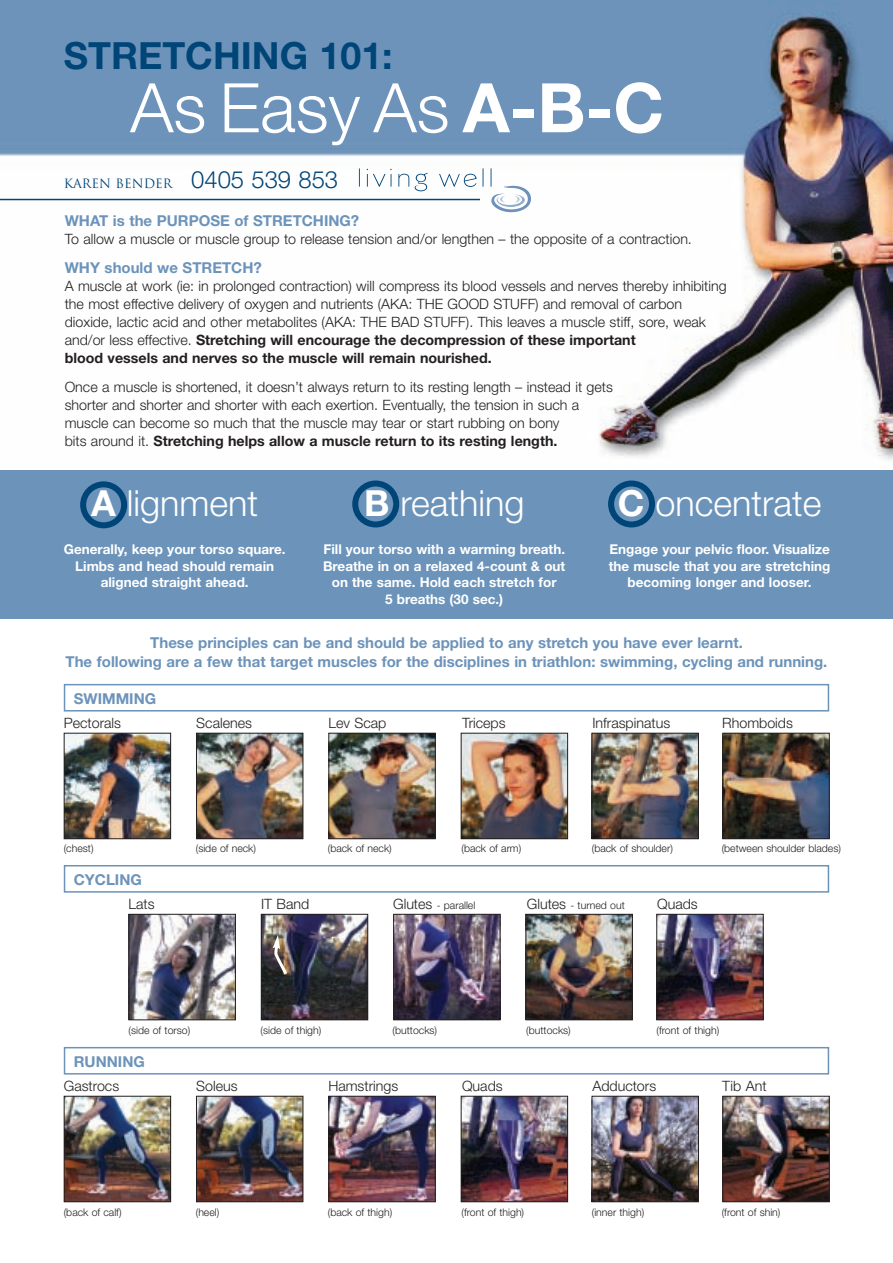
<style>
.page{position:relative;width:893px;height:1263px;background:#fff}
.page>*{position:absolute;margin:0;border:0;box-sizing:border-box;transform-origin:0 0}
.t1{font:300 68.4px "Helvetica Neue";color:#fff}
.t2{font:700 37.5px "Helvetica Neue";color:#004577}
.t3{font:300 36px "Helvetica Neue";color:#fff}
.t4{font:700 15px/18.8px "Helvetica Neue";color:#6c93ba;text-align:center}
.t5{font:300 14.25px/18px "Helvetica Neue";color:#231f20}
.t6{font:700 13.5px/16.5px "Helvetica Neue";color:#fff;text-align:center}
.t7{font:12.6px "Trajan";color:#004577}
.t8{font:300 10.5px "Helvetica Neue";color:#231f20}
.s1{font-weight:700}
.s2{font-family:"Helvetica Neue";font-weight:300;font-size:23.85px}
.s3{font-size:14.25px}
</style>
<div class="page">
<img style="left:0;top:0;width:893px;height:471px">
<div style="left:0;top:471px;width:893px;height:148px;background:#6c93ba"></div>
<svg style="left:80px;top:481px;width:47px;height:47px"></svg>
<svg style="left:352px;top:480px;width:47px;height:47px"></svg>
<svg style="left:608px;top:480px;width:47px;height:47px"></svg>
<div style="left:64px;top:684px;width:765px;height:27px;border:2px solid #6c93ba"></div>
<img style="left:66px;top:735px;width:103px;height:102px">
<div style="left:64px;top:733px;width:107px;height:106px;border:1px solid #231f20"></div>
<img style="left:198px;top:735px;width:103px;height:102px">
<div style="left:196px;top:733px;width:107px;height:106px;border:1px solid #231f20"></div>
<img style="left:330px;top:735px;width:104px;height:102px">
<div style="left:328px;top:733px;width:108px;height:106px;border:1px solid #231f20"></div>
<img style="left:463px;top:735px;width:103px;height:102px">
<div style="left:461px;top:733px;width:107px;height:106px;border:1px solid #231f20"></div>
<img style="left:594px;top:735px;width:103px;height:102px">
<div style="left:592px;top:733px;width:107px;height:106px;border:1px solid #231f20"></div>
<img style="left:724px;top:735px;width:104px;height:102px">
<div style="left:722px;top:733px;width:108px;height:106px;border:1px solid #231f20"></div>
<div style="left:64px;top:865px;width:765px;height:28px;border:2px solid #6c93ba"></div>
<img style="left:131px;top:916px;width:103px;height:102px">
<div style="left:129px;top:914px;width:107px;height:106px;border:1px solid #231f20"></div>
<img style="left:263px;top:916px;width:103px;height:102px">
<div style="left:261px;top:914px;width:107px;height:106px;border:1px solid #231f20"></div>
<img style="left:395px;top:916px;width:103px;height:102px">
<div style="left:393px;top:914px;width:107px;height:106px;border:1px solid #231f20"></div>
<img style="left:528px;top:916px;width:103px;height:102px">
<div style="left:526px;top:914px;width:107px;height:106px;border:1px solid #231f20"></div>
<img style="left:658px;top:916px;width:104px;height:102px">
<div style="left:656px;top:914px;width:108px;height:106px;border:1px solid #231f20"></div>
<div style="left:64px;top:1047px;width:765px;height:27px;border:2px solid #6c93ba"></div>
<img style="left:66px;top:1098px;width:103px;height:102px">
<div style="left:64px;top:1096px;width:107px;height:106px;border:1px solid #231f20"></div>
<img style="left:198px;top:1098px;width:103px;height:102px">
<div style="left:196px;top:1096px;width:107px;height:106px;border:1px solid #231f20"></div>
<img style="left:330px;top:1098px;width:104px;height:102px">
<div style="left:328px;top:1096px;width:108px;height:106px;border:1px solid #231f20"></div>
<img style="left:463px;top:1098px;width:103px;height:102px">
<div style="left:461px;top:1096px;width:107px;height:106px;border:1px solid #231f20"></div>
<img style="left:594px;top:1098px;width:103px;height:102px">
<div style="left:592px;top:1096px;width:107px;height:106px;border:1px solid #231f20"></div>
<img style="left:724px;top:1098px;width:104px;height:102px">
<div style="left:722px;top:1096px;width:108px;height:106px;border:1px solid #231f20"></div>
<svg style="left:359px;top:168px;width:1px;height:19px"></svg>
<svg style="left:398px;top:174px;width:11px;height:13px"></svg>
<svg style="left:415px;top:173px;width:13px;height:18px"></svg>
<svg style="left:439px;top:174px;width:38px;height:13px"></svg>
<svg style="left:483px;top:168px;width:1px;height:19px"></svg>
<svg style="left:367px;top:169px;width:25px;height:18px"></svg>
<svg style="left:491px;top:168px;width:40px;height:44px"></svg>
<svg style="left:273px;top:935px;width:17px;height:43px"></svg>
<hr style="left:0;top:199px;width:480px;height:1px;background:#004577">
<h2 class="t2" style="left:64px;top:42px;width:330px">STRETCHING 101:</h2>
<h1 class="t1" style="left:130px;top:83px;width:535px">As Easy As <span class="s1">A-B-C</span></h1>
<p class="t7" style="left:64px;top:176px;width:276px">KAREN BENDER <span class="s2">0405 539 853</span></p>
<p class="t4" style="left:65px;top:213px;width:296px">WHAT is the PURPOSE of STRETCHING?</p>
<p class="t5" style="left:65px;top:232px;width:629px">To allow a muscle or muscle group to release tension and/or lengthen – the opposite of a contraction.</p>
<p class="t4" style="left:65px;top:260px;width:199px">WHY should we STRETCH?</p>
<p class="t5" style="left:65px;top:278px;width:663px">A muscle at work (ie: in prolonged contraction) will compress its blood vessels and nerves thereby inhibiting the most effective delivery of oxygen and nutrients (AKA: THE GOOD STUFF) and removal of carbon dioxide, lactic acid and other metabolites (AKA: THE BAD STUFF). This leaves a muscle stiff, sore, weak and/or less effective. <span class="s1">Stretching will encourage the decompression of these important<br>blood vessels and nerves so the muscle will remain nourished.</span></p>
<p class="t5" style="left:65px;top:379px;width:550px">Once a muscle is shortened, it doesn’t always return to its resting length – instead it gets shorter and shorter and shorter with each exertion. Eventually, the tension in such a muscle can become so much that the muscle may tear or start rubbing on bony<br>bits around it. <span class="s1">Stretching helps allow a muscle return to its resting length.</span></p>
<h3 class="t3" style="left:91px;top:490px;width:168px"><span class="s1">A</span> lignment</h3>
<p class="t6" style="left:64px;top:542px;width:223px">Generally, keep your torso square.<br>Limbs and head should remain aligned straight ahead.</p>
<h3 class="t3" style="left:364px;top:490px;width:162px"><span class="s1">B</span> reathing</h3>
<p class="t6" style="left:323px;top:542px;width:244px">Fill your torso with a warming breath.<br>Breathe in on a relaxed 4-count &amp; out on the same. Hold each stretch for<br>5 breaths (30 sec.)</p>
<h3 class="t3" style="left:618px;top:490px;width:205px"><span class="s1">C</span> oncentrate</h3>
<p class="t6" style="left:609px;top:542px;width:223px">Engage your pelvic floor. Visualize the muscle that you are stretching becoming longer and looser.</p>
<p class="t4" style="left:66px;top:635px;width:763px">These principles can be and should be applied to any stretch you have ever learnt.<br>The following are a few that target muscles for the disciplines in triathlon: swimming, cycling and running.</p>
<p class="t4" style="left:74px;top:690px;width:84px">SWIMMING</p>
<p class="t5" style="left:64px;top:715px;width:59px">Pectorals</p>
<p class="t5" style="left:196px;top:715px;width:57px">Scalenes</p>
<p class="t5" style="left:328px;top:715px;width:59px">Lev Scap</p>
<p class="t5" style="left:462px;top:715px;width:45px">Triceps</p>
<p class="t5" style="left:592px;top:715px;width:79px">Infraspinatus</p>
<p class="t5" style="left:722px;top:715px;width:72px">Rhomboids</p>
<p class="t8" style="left:64px;top:845px;width:31px">(chest)</p>
<p class="t8" style="left:196px;top:845px;width:62px">(side of neck)</p>
<p class="t8" style="left:328px;top:845px;width:66px">(back of neck)</p>
<p class="t8" style="left:461px;top:845px;width:61px">(back of arm)</p>
<p class="t8" style="left:592px;top:845px;width:83px">(back of shoulder)</p>
<p class="t4" style="left:74px;top:871px;width:70px">CYCLING</p>
<p class="t5" style="left:129px;top:897px;width:28px">Lats</p>
<p class="t5" style="left:261px;top:897px;width:50px">IT Band</p>
<p class="t8" style="left:393px;top:902px;width:84px"><span class="s3">Glutes</span> - parallel</p>
<p class="t8" style="left:527px;top:902px;width:99px"><span class="s3">Glutes</span> - turned out</p>
<p class="t5" style="left:657px;top:897px;width:42px">Quads</p>
<p class="t8" style="left:722px;top:845px;width:121px">(between shoulder blades)</p>
<p class="t8" style="left:129px;top:1026px;width:63px">(side of torso)</p>
<p class="t8" style="left:261px;top:1026px;width:62px">(side of thigh)</p>
<p class="t8" style="left:393px;top:1026px;width:46px">(buttocks)</p>
<p class="t4" style="left:74px;top:1053px;width:73px">RUNNING</p>
<p class="t5" style="left:64px;top:1078px;width:57px">Gastrocs</p>
<p class="t5" style="left:196px;top:1078px;width:43px">Soleus</p>
<p class="t5" style="left:328px;top:1078px;width:71px">Hamstrings</p>
<p class="t5" style="left:462px;top:1078px;width:42px">Quads</p>
<p class="t8" style="left:526px;top:1026px;width:46px">(buttocks)</p>
<p class="t8" style="left:657px;top:1026px;width:64px">(front of thigh)</p>
<p class="t5" style="left:592px;top:1078px;width:65px">Adductors</p>
<p class="t5" style="left:722px;top:1078px;width:46px">Tib Ant</p>
<p class="t8" style="left:64px;top:1208px;width:59px">(back of calf)</p>
<p class="t8" style="left:196px;top:1208px;width:25px">(heel)</p>
<p class="t8" style="left:328px;top:1208px;width:66px">(back of thigh)</p>
<p class="t8" style="left:461px;top:1208px;width:64px">(front of thigh)</p>
<p class="t8" style="left:592px;top:1208px;width:54px">(inner thigh)</p>
<p class="t8" style="left:722px;top:1208px;width:60px">(front of shin)</p>
</div>
